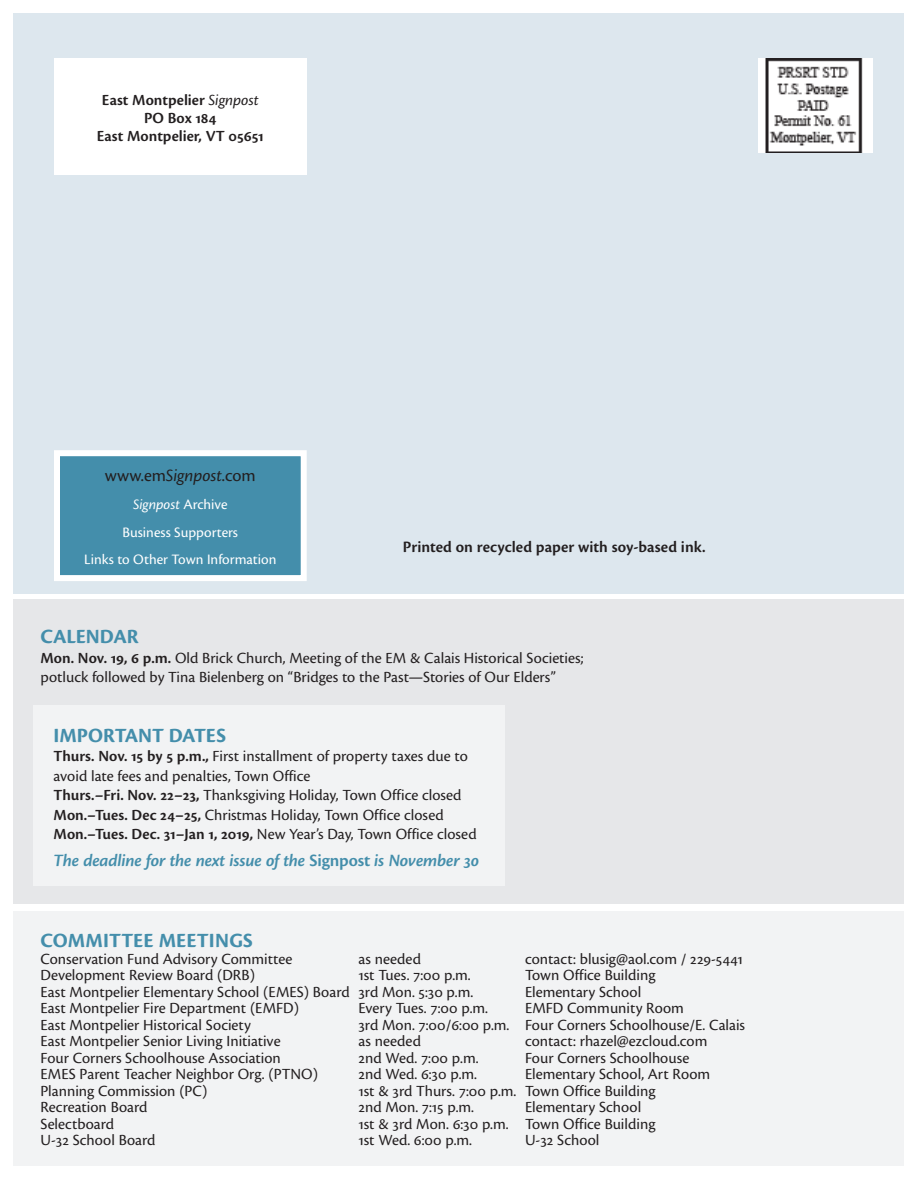
<style>
.page{position:relative;width:918px;height:1188px;background:#fff}
.page>*{position:absolute;margin:0;border:0;box-sizing:border-box;transform-origin:0 0}
.t1{font:700 21px "Cronos Pro";color:#448eab}
.t2{font:italic 600 18px "Cronos Pro";letter-spacing:-.01em;color:#448eab}
.t3{font:18px "Cronos Pro";color:#231f20}
.t4{font:600 16.5px "Cronos Pro";color:#231f20}
.t5{font:16.2px/19.5px "Cronos Pro";color:#231f20}
.t6{font:700 16.2px/18px "Cronos Pro";letter-spacing:.005em;color:#231f20;text-align:center}
.t7{font:600 16.2px/18px "Cronos Pro";color:#231f20;text-align:center}
.t8{font:15px/27.8px "Cronos Pro";color:#fff;text-align:center}
.s1{font-weight:600}
.s2{font-weight:400;font-style:italic}
.s3{font-style:italic}
.s4{font-style:normal}
</style>
<div class="page">
<div style="left:14px;top:14px;width:890px;height:580px;background:#dde7ee"></div>
<img style="left:758px;top:58px;width:115px;height:95px">
<div style="left:54px;top:58px;width:253px;height:117px;background:#fff"></div>
<div style="left:57px;top:453px;width:247px;height:125px;background:#448eab"></div>
<div style="left:54px;top:450px;width:253px;height:131px;border:6px solid #fff"></div>
<div style="left:14px;top:600px;width:890px;height:304px;background:#e6e7e9"></div>
<div style="left:33px;top:705px;width:472px;height:181px;background:#f2f3f4"></div>
<div style="left:14px;top:911px;width:890px;height:255px;background:#f2f3f4"></div>
<p class="t6" style="left:89px;top:91px;width:172px"><span class="s1">East Montpelier</span> <span class="s2">Signpost<br></span>PO Box 184<br>East Montpelier, VT 05651</p>
<p class="t7" style="left:97px;top:91px;width:169px">East Montpelier <span class="s2">Signpost<br></span>PO Box 184<br>East Montpelier, VT 05651</p>
<p class="t3" style="left:105px;top:465px;width:152px">www.em<span class="s3">Signpost</span>.com</p>
<p class="t8" style="left:84px;top:490px;width:194px"><span class="s3">Signpost</span> Archive<br>Business Supporters<br>Links to Other Town Information</p>
<p class="t4" style="left:403px;top:537px;width:304px">Printed on recycled paper with soy-based ink.</p>
<p class="t1" style="left:40px;top:624px;width:100px">CALENDAR</p>
<p class="t5" style="left:40px;top:648px;width:545px"><span class="s1">Mon. Nov. 19, 6 p.m.</span> Old Brick Church, Meeting of the EM &amp; Calais Historical Societies; potluck followed by Tina Bielenberg on “Bridges to the Past—Stories of Our Elders”</p>
<p class="t1" style="left:54px;top:723px;width:174px">IMPORTANT DATES</p>
<p class="t5" style="left:54px;top:747px;width:425px"><span class="s1">Thurs. Nov. 15 by 5 p.m.,</span> First installment of property taxes due to avoid late fees and penalties, Town Office<br><span class="s1">Thurs.–Fri. Nov. 22–23,</span> Thanksgiving Holiday, Town Office closed <span class="s1">Mon.–Tues. Dec 24–25,</span> Christmas Holiday, Town Office closed <span class="s1">Mon.–Tues. Dec. 31–Jan 1, 2019,</span> New Year’s Day, Town Office closed</p>
<p class="t2" style="left:54px;top:850px;width:427px">The deadline for the next issue of the <span class="s4">Signpost</span> is November 30</p>
<p class="t1" style="left:41px;top:929px;width:214px">COMMITTEE MEETINGS</p>
<p class="t5" style="left:40px;top:949px;width:253px">Conservation Fund Advisory Committee</p>
<p class="t5" style="left:359px;top:949px;width:64px">as needed</p>
<p class="t5" style="left:525px;top:949px;width:219px">contact: blusig@aol.com / 229-5441</p>
<p class="t5" style="left:40px;top:966px;width:216px">Development Review Board (DRB)</p>
<p class="t5" style="left:359px;top:966px;width:114px">1st Tues. 7:00 p.m.</p>
<p class="t5" style="left:525px;top:966px;width:132px">Town Office Building</p>
<p class="t5" style="left:40px;top:982px;width:434px">East Montpelier Elementary School (EMES) Board 3rd Mon. 5:30 p.m.</p>
<p class="t5" style="left:525px;top:982px;width:118px">Elementary School</p>
<p class="t5" style="left:40px;top:999px;width:260px">East Montpelier Fire Department (EMFD)</p>
<p class="t5" style="left:359px;top:999px;width:131px">Every Tues. 7:00 p.m.</p>
<p class="t5" style="left:525px;top:999px;width:160px">EMFD Community Room</p>
<p class="t5" style="left:40px;top:1015px;width:212px">East Montpelier Historical Society</p>
<p class="t5" style="left:359px;top:1015px;width:388px">3rd Mon. 7:00/6:00 p.m. Four Corners Schoolhouse/E. Calais</p>
<p class="t5" style="left:40px;top:1032px;width:242px">East Montpelier Senior Living Initiative</p>
<p class="t5" style="left:359px;top:1032px;width:64px">as needed</p>
<p class="t5" style="left:525px;top:1032px;width:184px">contact: rhazel@ezcloud.com</p>
<p class="t5" style="left:40px;top:1048px;width:242px">Four Corners Schoolhouse Association</p>
<p class="t5" style="left:359px;top:1048px;width:122px">2nd Wed. 7:00 p.m.</p>
<p class="t5" style="left:525px;top:1048px;width:166px">Four Corners Schoolhouse</p>
<p class="t5" style="left:40px;top:1065px;width:279px">EMES Parent Teacher Neighbor Org. (PTNO)</p>
<p class="t5" style="left:359px;top:1065px;width:120px">2nd Wed. 6:30 p.m.</p>
<p class="t5" style="left:525px;top:1065px;width:187px">Elementary School, Art Room</p>
<p class="t5" style="left:40px;top:1081px;width:168px">Planning Commission (PC)</p>
<p class="t5" style="left:359px;top:1081px;width:299px">1st &amp; 3rd Thurs. 7:00 p.m. Town Office Building</p>
<p class="t5" style="left:40px;top:1098px;width:108px">Recreation Board</p>
<p class="t5" style="left:359px;top:1098px;width:117px">2nd Mon. 7:15 p.m.</p>
<p class="t5" style="left:525px;top:1098px;width:118px">Elementary School</p>
<p class="t5" style="left:40px;top:1114px;width:75px">Selectboard</p>
<p class="t5" style="left:359px;top:1114px;width:299px">1st &amp; 3rd Mon. 6:30 p.m. Town Office Building</p>
<p class="t5" style="left:40px;top:1131px;width:116px">U-32 School Board</p>
<p class="t5" style="left:359px;top:1131px;width:115px">1st Wed. 6:00 p.m.</p>
<p class="t5" style="left:525px;top:1131px;width:76px">U-32 School</p>
</div>
